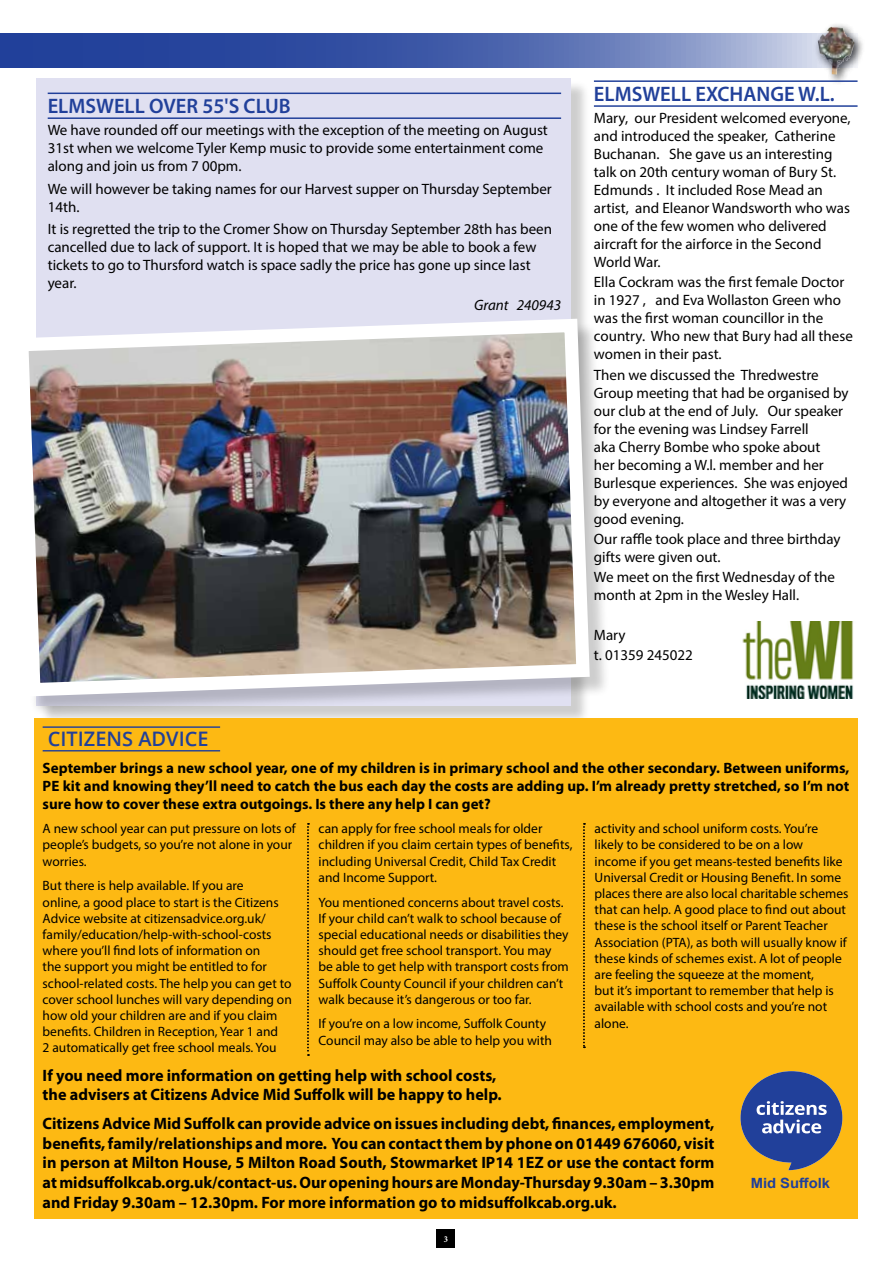
<style>
.page{position:relative;width:893px;height:1263px;background:#fff}
.page>*{position:absolute;margin:0;border:0;box-sizing:border-box;transform-origin:0 0}
.t1{font:600 21px "Myriad Pro";color:#21409a}
.t2{font:600 19.95px "Open Sans";color:#21409a}
.t3{font:700 16.5px/19.8px "Myriad Pro";color:#000}
.t4{font:15px/18px "Myriad Pro";color:#000}
.t5{font:700 15px/18px "Myriad Pro";color:#000;text-align:justify}
.t6{font:italic 15px "Myriad Pro";color:#000}
.t7{font:700 14.1px "Arial";color:#21409a;scale:1.05 1}
.t8{font:13.5px/16.2px "Myriad Pro";color:#000}
.t9{font:700 condensed 9px "Minion Pro";color:#fff}
</style>
<div class="page">
<div style="left:437px;top:1229px;width:18px;height:19px;background:#000"></div>
<div style="left:813px;top:22px;width:52px;height:64px;background:#000;opacity:.75"></div>
<img style="left:818px;top:27px;width:13px;height:7px">
<div style="left:37px;top:78px;width:534px;height:628px;background:#e0e0f1"></div>
<svg style="left:0;top:34px;width:857px;height:34px;background:#5169ac"></svg>
<img style="left:742px;top:621px;width:111px;height:77px">
<hr style="left:48px;top:93px;width:513px;height:1px;background:#21409a">
<hr style="left:48px;top:117px;width:513px;height:2px;background:#21409a">
<div style="left:18px;top:322px;width:592px;height:395px;background:#000;opacity:.2"></div>
<img style="left:18px;top:312px;width:579px;height:391px">
<div style="left:34px;top:719px;width:824px;height:500px;background:#fdb913"></div>
<hr style="left:43px;top:726px;width:177px;height:2px;background:#21409a">
<hr style="left:43px;top:750px;width:177px;height:1px;background:#21409a">
<svg style="left:307px;top:823px;width:2px;height:233px"></svg>
<svg style="left:583px;top:823px;width:2px;height:225px"></svg>
<svg style="left:740px;top:1071px;width:102px;height:99px"></svg>
<hr style="left:594px;top:80px;width:263px;height:2px;background:#21409a">
<hr style="left:594px;top:105px;width:263px;height:2px;background:#21409a">
<h1 class="t1" style="left:48px;top:93px;width:245px">ELMSWELL OVER 55'S CLUB</h1>
<p class="t4" style="left:48px;top:121px;width:502px">We have rounded off our meetings with the exception of the meeting on August<br>31st when we welcome Tyler Kemp music to provide some entertainment come along and join us from 7 00pm.</p>
<p class="t4" style="left:48px;top:179px;width:506px">We will however be taking names for our Harvest supper on Thursday September<br>14th.</p>
<p class="t4" style="left:48px;top:220px;width:506px">It is regretted the trip to the Cromer Show on Thursday September 28th has been cancelled due to lack of support. It is hoped that we may be able to book a few tickets to go to Thursford watch is space sadly the price has gone up since last year.</p>
<p class="t6" style="left:474px;top:296px;width:88px">Grant 240943</p>
<h1 class="t1" style="left:594px;top:81px;width:242px">ELMSWELL EXCHANGE W.L.</h1>
<p class="t4" style="left:594px;top:109px;width:258px">Mary, our President welcomed everyone, and introduced the speaker, Catherine Buchanan. She gave us an interesting talk on 20th century woman of Bury St.<br>Edmunds . It included Rose Mead an artist, and Eleanor Wandsworth who was one of the few women who delivered aircraft for the airforce in the Second World War.</p>
<p class="t4" style="left:594px;top:273px;width:260px">Ella Cockram was the first female Doctor in 1927 , and Eva Wollaston Green who was the first woman councillor in the country. Who new that Bury had all these women in their past.</p>
<p class="t4" style="left:594px;top:365px;width:256px">Then we discussed the Thredwestre Group meeting that had be organised by our club at the end of July. Our speaker for the evening was Lindsey Farrell<br>aka Cherry Bombe who spoke about<br>her becoming a W.l. member and her Burlesque experiences. She was enjoyed by everyone and altogether it was a very good evening.</p>
<p class="t4" style="left:594px;top:529px;width:248px">Our raffle took place and three birthday gifts were given out.</p>
<p class="t4" style="left:594px;top:568px;width:242px">We meet on the first Wednesday of the month at 2pm in the Wesley Hall.</p>
<p class="t4" style="left:594px;top:625px;width:101px;line-height:20.1px">Mary<br>t. 01359 245022</p>
<h2 class="t2" style="left:48px;top:725px;width:162px">CITIZENS ADVICE</h2>
<p class="t5" style="left:43px;top:758px;width:808px">September brings a new school year, one of my children is in primary school and the other secondary. Between uniforms, PE kit and knowing they’ll need to catch the bus each day the costs are adding up. I’m already pretty stretched, so I’m not sure how to cover these extra outgoings. Is there any help I can get?</p>
<p class="t8" style="left:43px;top:820px;width:255px">A new school year can put pressure on lots of people’s budgets, so you’re not alone in your worries.</p>
<p class="t8" style="left:43px;top:877px;width:251px">But there is help available. If you are<br>online, a good place to start is the Citizens Advice website at citizensadvice.org.uk/ family/education/help-with-school-costs where you’ll find lots of information on<br>the support you might be entitled to for school-related costs. The help you can get to cover school lunches will vary depending on how old your children are and if you claim benefits. Children in Reception, Year 1 and<br>2 automatically get free school meals. You</p>
<p class="t8" style="left:319px;top:820px;width:255px">can apply for free school meals for older children if you claim certain types of benefits, including Universal Credit, Child Tax Credit and Income Support.</p>
<p class="t8" style="left:319px;top:894px;width:252px">You mentioned concerns about travel costs.<br>If your child can’t walk to school because of special educational needs or disabilities they should get free school transport. You may be able to get help with transport costs from Suffolk County Council if your children can’t walk because it’s dangerous or too far.</p>
<p class="t8" style="left:319px;top:1016px;width:235px">If you’re on a low income, Suffolk County<br>Council may also be able to help you with</p>
<p class="t8" style="left:595px;top:820px;width:256px">activity and school uniform costs. You’re likely to be considered to be on a low income if you get means-tested benefits like Universal Credit or Housing Benefit. In some places there are also local charitable schemes that can help. A good place to find out about these is the school itself or Parent Teacher Association (PTA), as both will usually know if these kinds of schemes exist. A lot of people are feeling the squeeze at the moment,<br>but it’s important to remember that help is available with school costs and you’re not alone.</p>
<p class="t3" style="left:43px;top:1065px;width:461px">If you need more information on getting help with school costs, the advisers at Citizens Advice Mid Suffolk will be happy to help.</p>
<p class="t3" style="left:43px;top:1113px;width:673px;text-align:justify">Citizens Advice Mid Suffolk can provide advice on issues including debt, finances, employment, benefits, family/relationships and more. You can contact them by phone on 01449 676060, visit in person at Milton House, 5 Milton Road South, Stowmarket IP14 1EZ or use the contact form at midsuffolkcab.org.uk/contact-us. Our opening hours are Monday-Thursday 9.30am – 3.30pm and Friday 9.30am – 12.30pm. For more information go to midsuffolkcab.org.uk.</p>
<p class="t9" style="left:444px;top:1232px;width:6px">3</p>
<p class="t7" style="left:751px;top:1173px;width:77px">Mid Suffolk</p>
</div>
